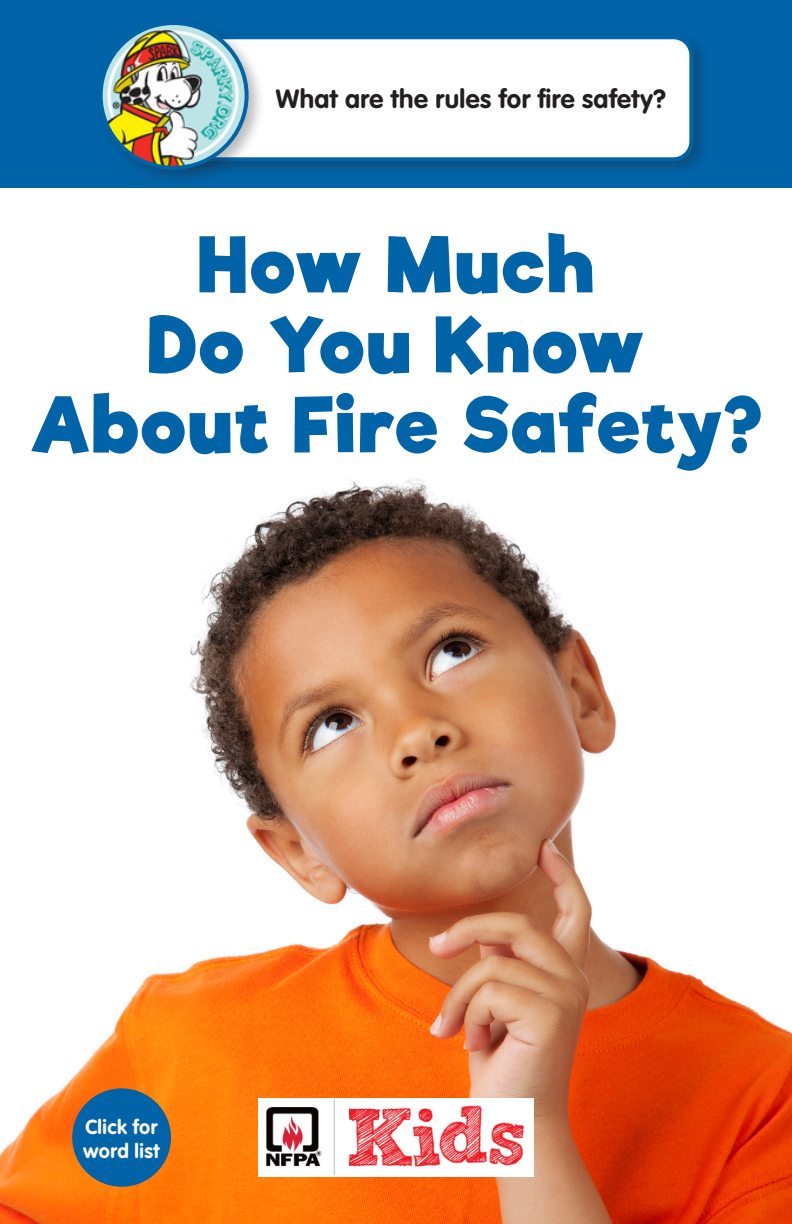
<style>
.page{position:relative;width:792px;height:1224px;background:#fff}
.page>*{position:absolute;margin:0;border:0;box-sizing:border-box;transform-origin:0 0}
.Cover_Title{font:700 74px/80px "Riffic";letter-spacing:-.005em;color:#0163a8;text-align:center}
.Reader_sentence{font:700 26px "VAG Rounded";letter-spacing:.015em;color:#231f20}
.Reader_sentence-2{font:700 20px/24px "VAG Rounded";letter-spacing:.02em;color:#fff}
</style>
<div class="page">
<img style="left:0;top:479px;width:792px;height:745px">
<div style="left:0;top:0;width:792px;height:187px;background:#0163a8"></div>
<div style="left:169px;top:30px;width:541px;height:148px;background:#231f20;opacity:.3"></div>
<div style="left:176px;top:37px;width:515px;height:122px;background:#fff;border-radius:18px"></div>
<div style="left:174px;top:35px;width:519px;height:126px;border:4px solid #0163a8;border-radius:18px"></div>
<div style="left:94px;top:16px;width:171px;height:171px;background:#231f20;opacity:.3"></div>
<img style="left:101px;top:23px;width:146px;height:145px;border-radius:73px">
<div style="left:99px;top:21px;width:150px;height:149px;border:4px solid #0163a8;border-radius:50%"></div>
<img style="left:258px;top:1099px;width:276px;height:78px">
<div style="left:72px;top:1088px;width:99px;height:99px;background:#0163a8;border-radius:50%"></div>
<p class="Reader_sentence" style="left:276px;top:84px;width:392px">What are the rules for fire safety?</p>
<p class="Cover_Title" style="left:29px;top:226px;width:735px">How Much<br>Do You Know<br>About Fire Safety?</p>
<p class="Reader_sentence-2" style="left:83px;top:1115px;width:78px">Click for word list</p>
</div>
